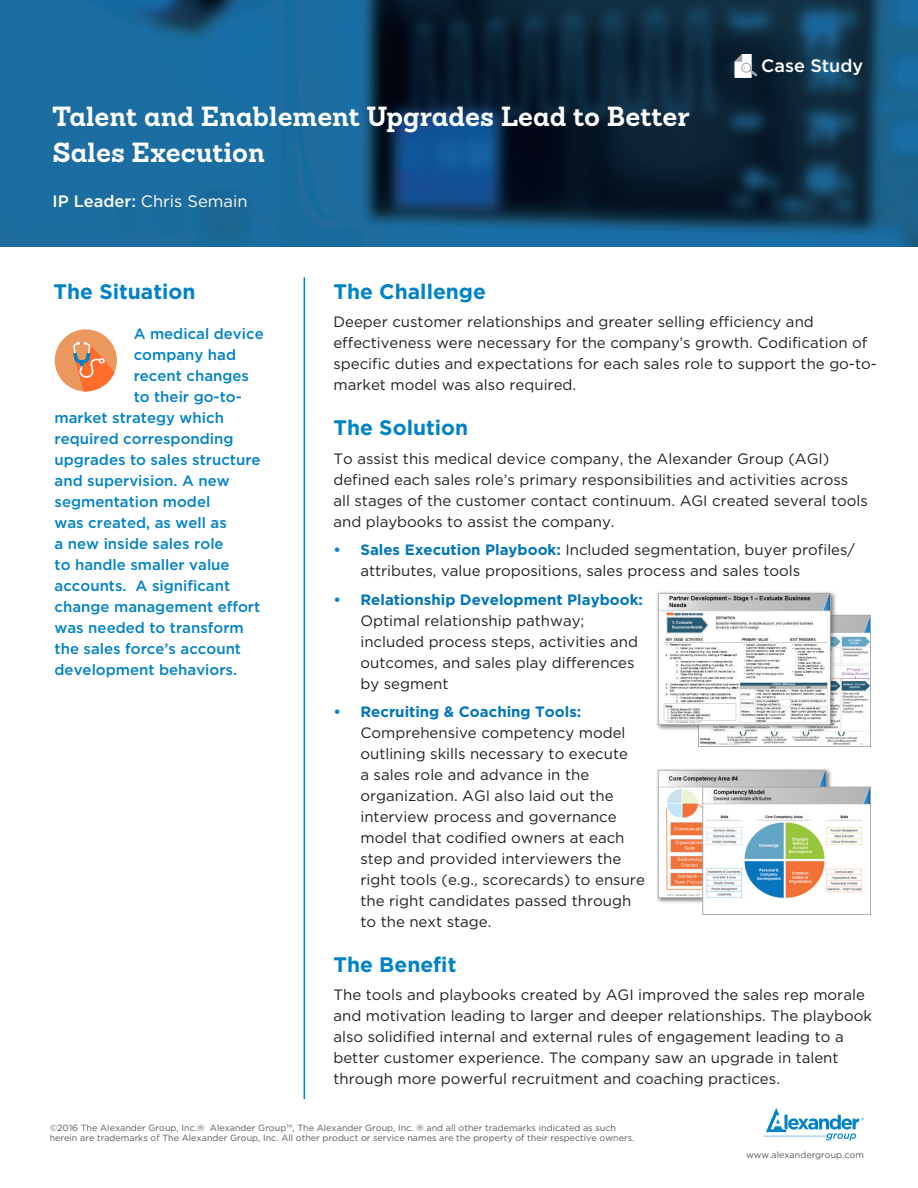
<style>
.page{position:relative;width:918px;height:1188px;background:#fff}
.page>*{position:absolute;margin:0;border:0;box-sizing:border-box;transform-origin:0 0}
.Headline_2{font:700 27px/36px "Sanchez";color:#fff}
.Subhead{font:700 21px "Gotham";color:#0082c8}
.t1{font:500 18px "Gotham";color:#fff}
.Headline_2-2{font:16.5px "Gotham";color:#fff}
.Body_Copy{font:15px/21px "Gotham";color:#231f20}
.Paragraph_Style_3{font:500 15px "Gotham";color:#0082c8}
.t2{font:9px/10.5px "Gotham";color:#57585a}
.s1{font-weight:500}
.s2{font-weight:700;color:#0082c8}
.s3{font-weight:700;color:#0075bd}
</style>
<div class="page">
<svg style="left:764px;top:1108px;width:100px;height:32px"></svg>
<img style="left:0;top:0;width:918px;height:246px">
<hr style="left:304px;top:277px;width:1px;height:822px;background:#0082c8">
<svg style="left:734px;top:54px;width:24px;height:24px"></svg>
<div style="left:55px;top:329px;width:62px;height:63px;background:#eb985f;border-radius:50%"></div>
<svg style="left:73px;top:342px;width:41px;height:50px"></svg>
<img style="left:657px;top:592px;width:214px;height:155px">
<img style="left:657px;top:768px;width:214px;height:147px">
<p class="Headline_2" style="left:52px;top:98px;width:639px">Talent and Enablement Upgrades Lead to Better<br>Sales Execution</p>
<p class="Headline_2-2" style="left:52px;top:192px;width:197px"><span class="s1">IP Leader:</span> Chris Semain</p>
<p class="t1" style="left:761px;top:56px;width:103px">Case Study</p>
<p class="Subhead" style="left:54px;top:279px;width:143px">The Situation</p>
<p class="Paragraph_Style_3" style="left:134px;top:325px;width:132px">A medical device</p>
<p class="Paragraph_Style_3" style="left:134px;top:346px;width:104px">company had</p>
<p class="Paragraph_Style_3" style="left:134px;top:367px;width:117px">recent changes</p>
<p class="Paragraph_Style_3" style="left:134px;top:388px;width:110px">to their go-to-</p>
<p class="Paragraph_Style_3" style="left:55px;top:409px;width:171px">market strategy which</p>
<p class="Paragraph_Style_3" style="left:55px;top:430px;width:180px">required corresponding</p>
<p class="Paragraph_Style_3" style="left:55px;top:451px;width:208px">upgrades to sales structure</p>
<p class="Paragraph_Style_3" style="left:55px;top:472px;width:177px">and supervision. A new</p>
<p class="Paragraph_Style_3" style="left:55px;top:493px;width:157px">segmentation model</p>
<p class="Paragraph_Style_3" style="left:55px;top:514px;width:174px">was created, as well as</p>
<p class="Paragraph_Style_3" style="left:55px;top:535px;width:171px">a new inside sales role</p>
<p class="Paragraph_Style_3" style="left:55px;top:556px;width:177px">to handle smaller value</p>
<p class="Paragraph_Style_3" style="left:55px;top:577px;width:177px">accounts. A significant</p>
<p class="Paragraph_Style_3" style="left:55px;top:598px;width:207px">change management effort</p>
<p class="Paragraph_Style_3" style="left:55px;top:619px;width:191px">was needed to transform</p>
<p class="Paragraph_Style_3" style="left:55px;top:640px;width:188px">the sales force’s account</p>
<p class="Paragraph_Style_3" style="left:55px;top:661px;width:184px">development behaviors.</p>
<p class="Subhead" style="left:333px;top:279px;width:154px">The Challenge</p>
<p class="Body_Copy" style="left:333px;top:311px;width:545px">Deeper customer relationships and greater selling efficiency and effectiveness were necessary for the company’s growth. Codification of specific duties and expectations for each sales role to support the go-to&shy;market model was also required.</p>
<p class="Subhead" style="left:333px;top:416px;width:136px">The Solution</p>
<p class="Body_Copy" style="left:333px;top:448px;width:536px">To assist this medical device company, the Alexander Group (AGI) defined each sales role’s primary responsibilities and activities across all stages of the customer contact continuum. AGI created several tools and playbooks to assist the company.</p>
<p class="Body_Copy" style="left:360px;top:539px;width:496px;text-indent:-27px"><span class="s2">•</span> <span class="s3">Sales Execution Playbook:</span> Included segmentation, buyer profiles/ attributes, value propositions, sales process and sales tools</p>
<p class="Body_Copy" style="left:360px;top:589px;width:284px;text-indent:-27px"><span class="s2">•</span> <span class="s3">Relationship Development Playbook:<br></span>Optimal relationship pathway; included process steps, activities and outcomes, and sales play differences by segment</p>
<p class="Body_Copy" style="left:360px;top:701px;width:286px;text-indent:-27px"><span class="s2">•</span> <span class="s3">Recruiting &amp; Coaching Tools:<br></span>Comprehensive competency model outlining skills necessary to execute<br>a sales role and advance in the organization. AGI also laid out the interview process and governance model that codified owners at each step and provided interviewers the right tools (e.g., scorecards) to ensure the right candidates passed through to the next stage.</p>
<p class="Subhead" style="left:333px;top:952px;width:124px">The Benefit</p>
<p class="Body_Copy" style="left:333px;top:984px;width:540px">The tools and playbooks created by AGI improved the sales rep morale and motivation leading to larger and deeper relationships. The playbook also solidified internal and external rules of engagement leading to a better customer experience. The company saw an upgrade in talent through more powerful recruitment and coaching practices.</p>
<p class="t2" style="left:50px;top:1122px;width:586px">©2016 The Alexander Group, Inc.® Alexander Group™, The Alexander Group, Inc. ® and all other trademarks indicated as such herein are trademarks of The Alexander Group, Inc. All other product or service names are the property of their respective owners.</p>
<p class="t2" style="left:746px;top:1150px;width:119px">www.alexandergroup.com</p>
</div>
